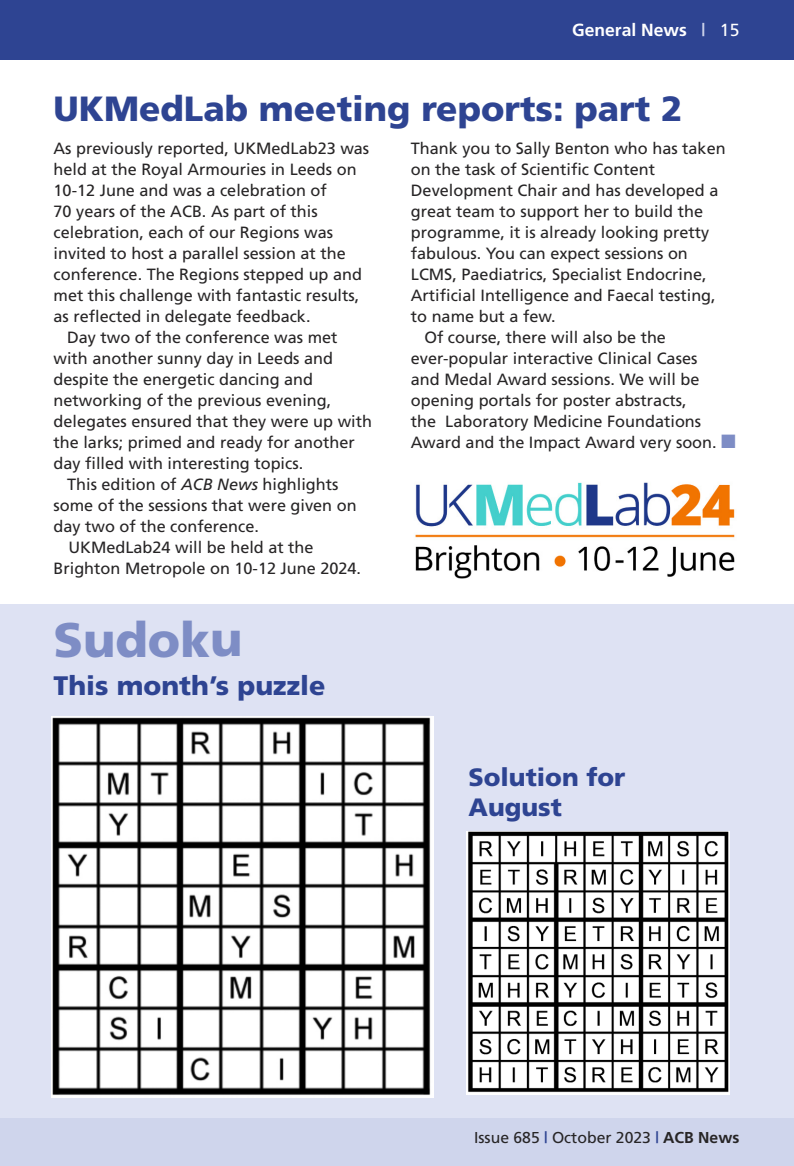
<style>
.page{position:relative;width:794px;height:1166px;background:#fff}
.page>*{position:absolute;margin:0;border:0;box-sizing:border-box;transform-origin:0 0}
.t1{font:900 48.48px "Frutiger";color:#7e8dc5}
.t2{font:900 35px "Frutiger";color:#2e4492}
.t3{font:900 26.78px "Frutiger";color:#2e4492}
.t4{font:900 25.03px/30.1px "Frutiger";color:#2e4492}
.t5{font:700 17.5px "Frutiger";color:#fff}
.t6{font:16.28px "Frutiger";color:#272526}
.t7{font:15.75px "Frutiger";color:#272526}
.s1{color:#cfd5ec}
.s2{font-weight:400}
.s3{font-style:italic}
.s4{color:#7e8dc5}
.s5{font-weight:700;color:#2e4492}
.s6{font-weight:700}
</style>
<div class="page">
<div style="left:0;top:0;width:794px;height:60px;background:#2e4492"></div>
<div style="left:0;top:1116px;width:794px;height:50px;background:#cfd5ec"></div>
<div style="left:0;top:604px;width:794px;height:514px;background:#dee2f3"></div>
<img style="left:467px;top:831px;width:262px;height:263px">
<img style="left:52px;top:716px;width:381px;height:381px">
<img style="left:411px;top:466px;width:327px;height:120px;border-radius:32px">
<p class="t5" style="left:572px;top:23px;width:169px">General News <span class="s1">|</span> <span class="s2">15</span></p>
<h2 class="t2" style="left:54px;top:94px;width:630px">UKMedLab meeting reports: part 2</h2>
<p class="t6" style="left:54px;top:142px;width:317px">As previously reported, UKMedLab23 was</p>
<p class="t6" style="left:54px;top:163px;width:304px">held at the Royal Armouries in Leeds on</p>
<p class="t6" style="left:54px;top:184px;width:275px">10-12 June and was a celebration of</p>
<p class="t6" style="left:54px;top:205px;width:266px">70 years of the ACB. As part of this</p>
<p class="t6" style="left:54px;top:226px;width:281px">celebration, each of our Regions was</p>
<p class="t6" style="left:54px;top:247px;width:294px">invited to host a parallel session at the</p>
<p class="t6" style="left:54px;top:268px;width:310px">conference. The Regions stepped up and</p>
<p class="t6" style="left:54px;top:289px;width:307px">met this challenge with fantastic results,</p>
<p class="t6" style="left:54px;top:310px;width:258px">as reflected in delegate feedback.</p>
<p class="t6" style="left:67px;top:331px;width:272px">Day two of the conference was met</p>
<p class="t6" style="left:54px;top:352px;width:281px">with another sunny day in Leeds and</p>
<p class="t6" style="left:54px;top:373px;width:261px">despite the energetic dancing and</p>
<p class="t6" style="left:54px;top:394px;width:279px">networking of the previous evening,</p>
<p class="t6" style="left:54px;top:415px;width:320px">delegates ensured that they were up with</p>
<p class="t6" style="left:54px;top:436px;width:303px">the larks; primed and ready for another</p>
<p class="t6" style="left:54px;top:457px;width:251px">day filled with interesting topics.</p>
<p class="t6" style="left:67px;top:478px;width:273px">This edition of <span class="s3">ACB News</span> highlights</p>
<p class="t6" style="left:54px;top:499px;width:304px">some of the sessions that were given on</p>
<p class="t6" style="left:54px;top:520px;width:207px">day two of the conference.</p>
<p class="t6" style="left:68px;top:541px;width:247px">UKMedLab24 will be held at the</p>
<p class="t6" style="left:54px;top:562px;width:309px">Brighton Metropole on 10-12 June 2024.</p>
<h1 class="t1" style="left:54px;top:620px;width:190px">Sudoku</h1>
<h3 class="t3" style="left:54px;top:675px;width:273px">This month’s puzzle</h3>
<p class="t6" style="left:411px;top:142px;width:316px">Thank you to Sally Benton who has taken</p>
<p class="t6" style="left:411px;top:163px;width:246px">on the task of Scientific Content</p>
<p class="t6" style="left:411px;top:184px;width:309px">Development Chair and has developed a</p>
<p class="t6" style="left:411px;top:205px;width:294px">great team to support her to build the</p>
<p class="t6" style="left:411px;top:226px;width:300px">programme, it is already looking pretty</p>
<p class="t6" style="left:411px;top:247px;width:278px">fabulous. You can expect sessions on</p>
<p class="t6" style="left:411px;top:268px;width:297px">LCMS, Paediatrics, Specialist Endocrine,</p>
<p class="t6" style="left:411px;top:289px;width:306px">Artificial Intelligence and Faecal testing,</p>
<p class="t6" style="left:411px;top:310px;width:146px">to name but a few.</p>
<p class="t6" style="left:424px;top:331px;width:243px">Of course, there will also be the</p>
<p class="t6" style="left:411px;top:352px;width:288px">ever-popular interactive Clinical Cases</p>
<p class="t6" style="left:411px;top:373px;width:290px">and Medal Award sessions. We will be</p>
<p class="t6" style="left:411px;top:394px;width:277px">opening portals for poster abstracts,</p>
<p class="t6" style="left:411px;top:415px;width:292px">the Laboratory Medicine Foundations</p>
<p class="t6" style="left:411px;top:436px;width:326px">Award and the Impact Award very soon. <span class="s4">■</span></p>
<h3 class="t4" style="left:468px;top:764px;width:158px">Solution for<br>August</h3>
<p class="t7" style="left:474px;top:1131px;width:267px">Issue 685 <span class="s5">|</span> October 2023 <span class="s5">|</span> <span class="s6">ACB News</span></p>
</div>
